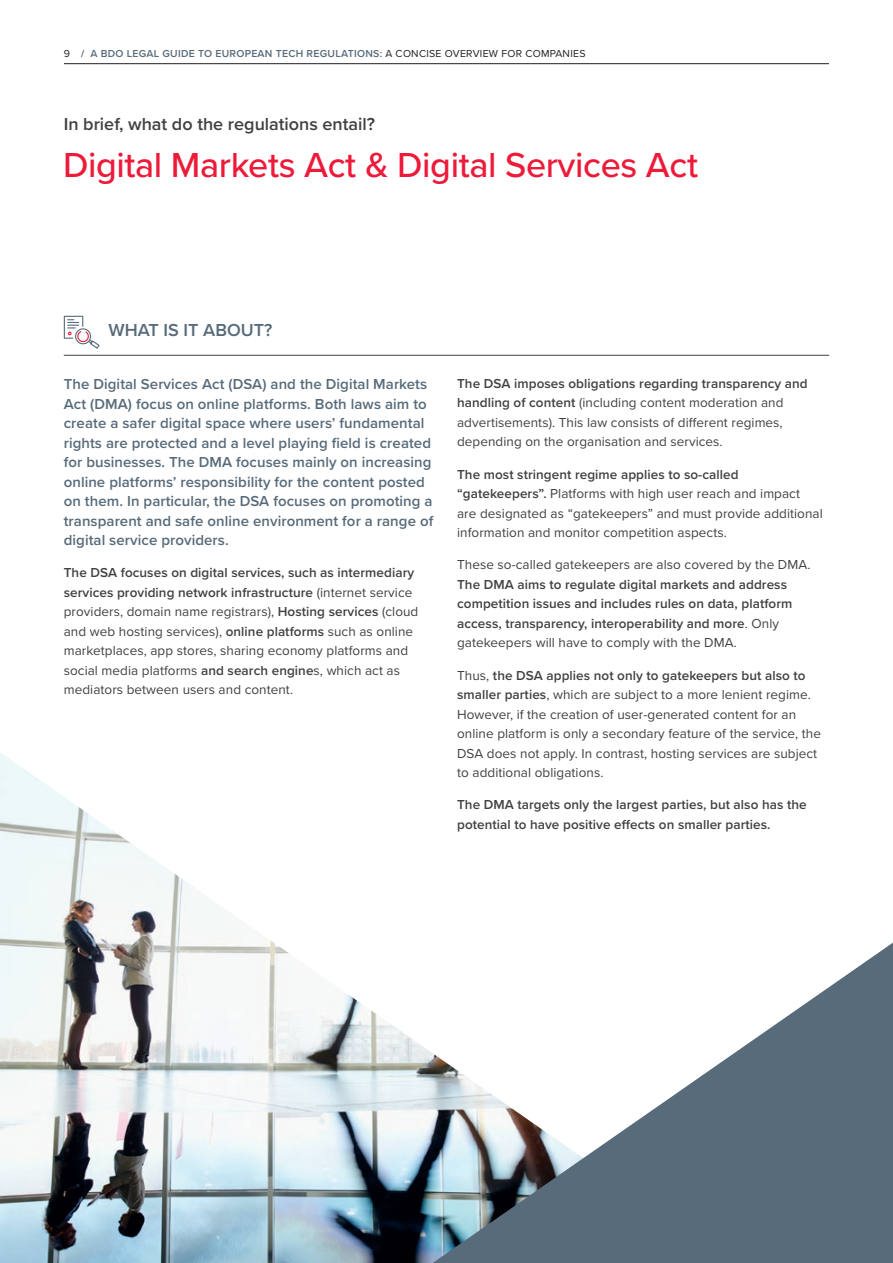
<style>
.page{position:relative;width:893px;height:1263px;background:#fff}
.page>*{position:absolute;margin:0;border:0;box-sizing:border-box;transform-origin:0 0}
.t1{font:500 36px "Proxima Nova";letter-spacing:-.01em;color:#ed1a3a}
.t2{font:600 18px "Proxima Nova";color:#414140}
.t3{font:600 18px "Proxima Nova";color:#586b7a}
.t4{font:600 15px/19.5px "Proxima Nova";letter-spacing:.005em;color:#586b7a}
.t5{font:13.5px/19.5px "Proxima Nova";letter-spacing:.005em;color:#414140}
.t6{font:600 13.5px/19.5px "Proxima Nova";letter-spacing:.005em;color:#414140}
.t7{font:600 10.5px "Proxima Nova";letter-spacing:.025em;color:#586b7a}
.s1{font-weight:400;color:#231f20}
.s2{font-weight:600}
.s3{font-weight:400}
</style>
<div class="page">
<hr style="left:64px;top:63px;width:765px;height:1px;background:#231f20">
<hr style="left:64px;top:355px;width:765px;height:1px;background:#414140">
<svg style="left:63px;top:315px;width:37px;height:34px"></svg>
<img style="left:0;top:753px;width:433px;height:510px">
<svg style="left:433px;top:943px;width:460px;height:320px;fill:#586b7a"></svg>
<p class="t7" style="left:64px;top:45px;width:523px"><span class="s1">9 /</span> A BDO LEGAL GUIDE TO EUROPEAN TECH REGULATIONS: <span class="s1">A CONCISE OVERVIEW FOR COMPANIES</span></p>
<h2 class="t2" style="left:64px;top:111px;width:313px">In brief, what do the regulations entail?</h2>
<h1 class="t1" style="left:63px;top:138px;width:636px">Digital Markets Act &amp; Digital Services Act</h1>
<h2 class="t3" style="left:108px;top:316px;width:165px">WHAT IS IT ABOUT?</h2>
<p class="t4" style="left:64px;top:374px;width:371px">The Digital Services Act (DSA) and the Digital Markets Act (DMA) focus on online platforms. Both laws aim to create a safer digital space where users’ fundamental rights are protected and a level playing field is created for businesses. The DMA focuses mainly on increasing online platforms’ responsibility for the content posted on them. In particular, the DSA focuses on promoting a transparent and safe online environment for a range of digital service providers.</p>
<p class="t5" style="left:64px;top:562px;width:356px"><span class="s2">The DSA focuses on digital services, such as intermediary services providing network infrastructure</span> (internet service providers, domain name registrars), <span class="s2">Hosting services</span> (cloud and web hosting services), <span class="s2">online platforms</span> such as online marketplaces, app stores, sharing economy platforms and social media platforms <span class="s2">and search engine</span>s, which act as mediators between users and content.</p>
<p class="t5" style="left:457px;top:373px;width:352px"><span class="s2">The DSA imposes obligations regarding transparency and handling of content</span> (including content moderation and advertisements). This law consists of different regimes, depending on the organisation and services.</p>
<p class="t5" style="left:457px;top:464px;width:367px"><span class="s2">The most stringent regime applies to so-called “gatekeepers”.</span> Platforms with high user reach and impact<br>are designated as “gatekeepers” and must provide additional information and monitor competition aspects.</p>
<p class="t5" style="left:457px;top:554px;width:355px">These so-called gatekeepers are also covered by the DMA.</p>
<p class="t6" style="left:457px;top:574px;width:337px">The DMA aims to regulate digital markets and address competition issues and includes rules on data, platform access, transparency, interoperability and more<span class="s3">. Only gatekeepers will have to comply with the DMA.</span></p>
<p class="t5" style="left:457px;top:665px;width:365px">Thus, <span class="s2">the DSA applies not only to gatekeepers but also to smaller parties</span>, which are subject to a more lenient regime.<br>However, if the creation of user-generated content for an online platform is only a secondary feature of the service, the DSA does not apply. In contrast, hosting services are subject to additional obligations.</p>
<p class="t6" style="left:457px;top:795px;width:351px">The DMA targets only the largest parties, but also has the potential to have positive effects on smaller parties.</p>
</div>
